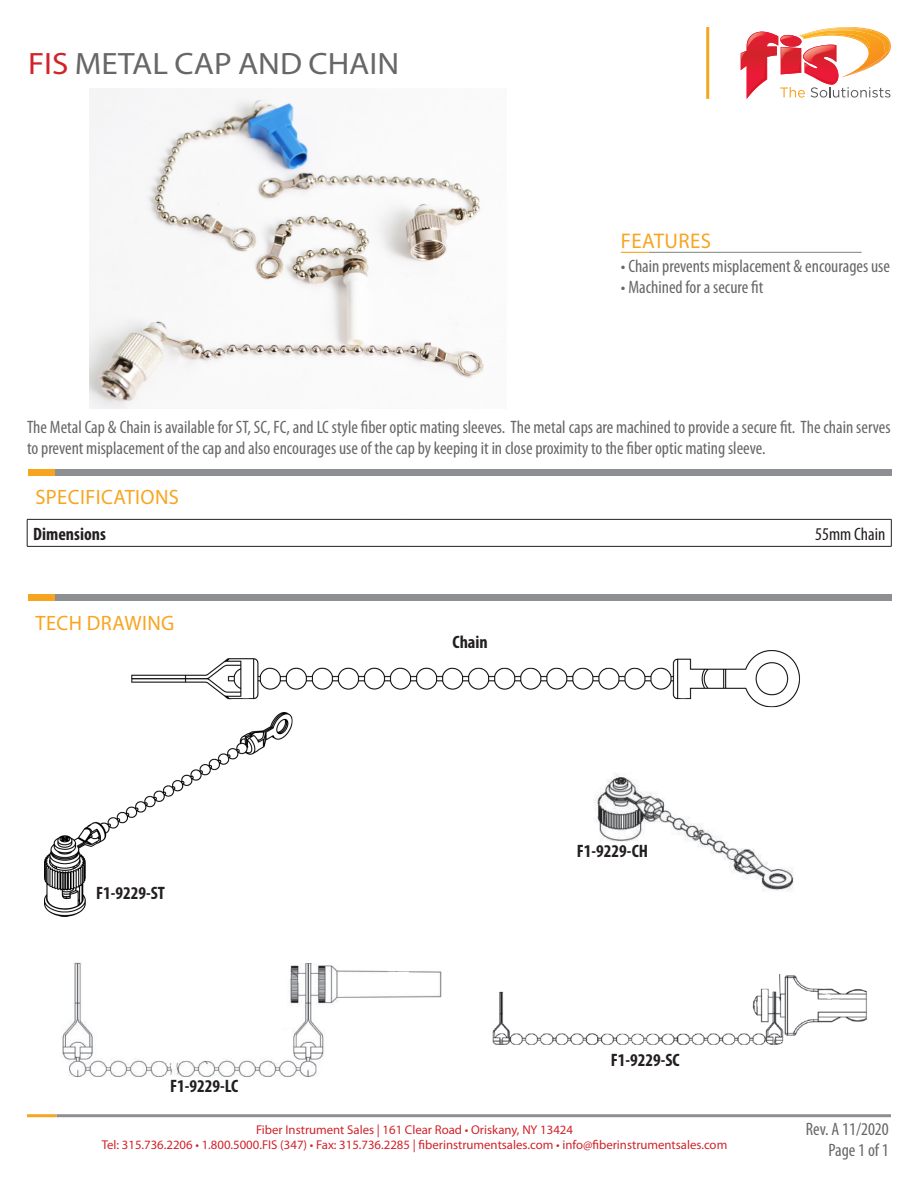
<style>
.page{position:relative;width:918px;height:1188px;background:#fff}
.page>*{position:absolute;margin:0;border:0;box-sizing:border-box;transform-origin:0 0}
.t1{font:31.05px "Myriad Pro";color:#67676a;scale:1.07 1}
.t2{font:21.3px "Myriad Pro";letter-spacing:.02em;color:#f7a521}
.t3{font:20.85px "Myriad Pro";letter-spacing:.02em;color:#f7a521}
.t4{font:condensed 18px/21px "Myriad Pro";color:#67676a}
.t5{font:700 condensed 18px "Myriad Pro";color:#231f20}
.t6{font:condensed 18px "Myriad Pro";color:#231f20}
.t7{font:12.75px "Myriad Pro";color:#d1232a}
.s1{color:#d1232a}
</style>
<div class="page">
<div style="left:28px;top:469px;width:28px;height:6px;background:#f7a521"></div>
<div style="left:56px;top:469px;width:836px;height:6px;background:#8d8f92"></div>
<svg style="left:741px;top:27px;width:150px;height:72px"></svg>
<hr style="left:706px;top:27px;width:3px;height:72px;background:#f7a521">
<hr style="left:649px;top:252px;width:213px;height:1px;background:#8d8f92">
<svg style="left:621px;top:252px;width:28px;height:1px"></svg>
<hr style="left:56px;top:1114px;width:835px;height:3px;background:#8d8f92">
<hr style="left:27px;top:1114px;width:29px;height:3px;background:#f7a521">
<div style="left:28px;top:594px;width:28px;height:7px;background:#f7a521"></div>
<div style="left:56px;top:594px;width:836px;height:7px;background:#8d8f92"></div>
<hr style="left:27px;top:519px;width:379px;height:1px;background:#231f20">
<svg style="left:27px;top:520px;width:1px;height:26px"></svg>
<hr style="left:406px;top:519px;width:485px;height:1px;background:#231f20">
<svg style="left:891px;top:520px;width:1px;height:26px"></svg>
<hr style="left:27px;top:546px;width:379px;height:1px;background:#231f20">
<hr style="left:406px;top:546px;width:485px;height:1px;background:#231f20">
<img style="left:90px;top:89px;width:394px;height:320px">
<img style="left:131px;top:650px;width:669px;height:58px">
<img style="left:594px;top:773px;width:200px;height:117px">
<img style="left:62px;top:962px;width:380px;height:115px">
<img style="left:492px;top:974px;width:375px;height:71px">
<img style="left:44px;top:707px;width:261px;height:210px">
<p class="t1" style="left:28px;top:44px;width:348px"><span class="s1">FIS</span> METAL CAP AND CHAIN</p>
<p class="t2" style="left:621px;top:228px;width:92px">FEATURES</p>
<p class="t4" style="left:621px;top:256px;width:271px">• Chain prevents misplacement &amp; encourages use</p>
<p class="t4" style="left:621px;top:277px;width:144px">• Machined for a secure fit</p>
<p class="t4" style="left:27px;top:416px;width:865px">The Metal Cap &amp; Chain is available for ST, SC, FC, and LC style fiber optic mating sleeves. The metal caps are machined to provide a secure fit. The chain serves to prevent misplacement of the cap and also encourages use of the cap by keeping it in close proximity to the fiber optic mating sleeve.</p>
<p class="t3" style="left:36px;top:484px;width:145px">SPECIFICATIONS</p>
<p class="t5" style="left:33px;top:522px;width:74px">Dimensions</p>
<p class="t6" style="left:815px;top:523px;width:72px">55mm Chain</p>
<p class="t3" style="left:36px;top:610px;width:140px">TECH DRAWING</p>
<p class="t5" style="left:96px;top:881px;width:70px">F1-9229-ST</p>
<p class="t5" style="left:170px;top:1075px;width:70px">F1-9229-LC</p>
<p class="t5" style="left:453px;top:631px;width:37px">Chain</p>
<p class="t5" style="left:577px;top:840px;width:73px">F1-9229-CH</p>
<p class="t5" style="left:611px;top:1048px;width:70px">F1-9229-SC</p>
<p class="t7" style="left:256px;top:1122px;width:318px">Fiber Instrument Sales | 161 Clear Road • Oriskany, NY 13424</p>
<p class="t7" style="left:102px;top:1137px;width:627px">Tel: 315.736.2206 • 1.800.5000.FIS (347) • Fax: 315.736.2285 | fiberinstrumentsales.com • info@fiberinstrumentsales.com</p>
<p class="t4" style="left:806px;top:1118px;width:84px">Rev. A 11/2020</p>
<p class="t4" style="left:829px;top:1140px;width:62px">Page 1 of 1</p>
</div>
